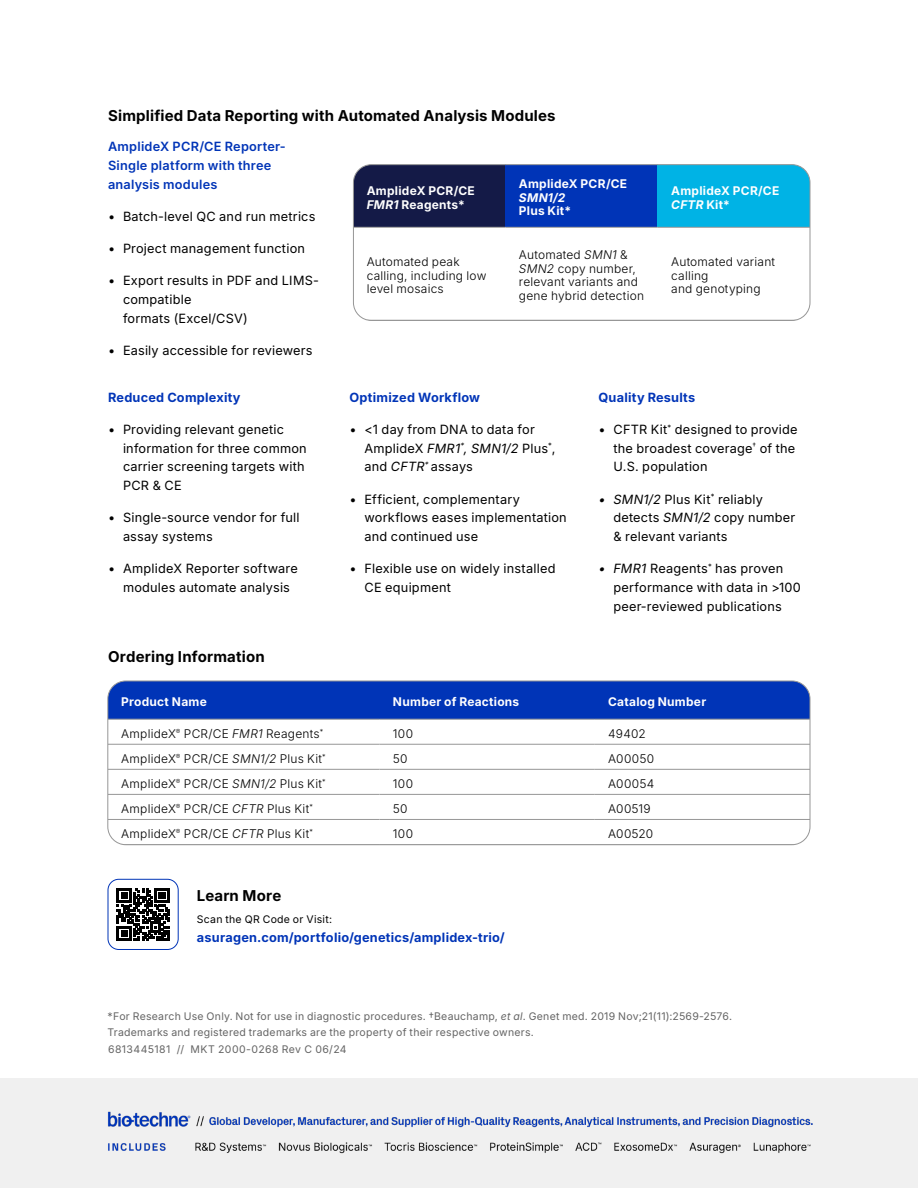
<style>
.page{position:relative;width:918px;height:1188px;background:#fff}
.page>*{position:absolute;margin:0;border:0;box-sizing:border-box;transform-origin:0 0}
.H3_Header{font:700 15px "Inter";letter-spacing:.01em;color:#000}
.Qr_Code_Header{font:700 15px "Inter";letter-spacing:.01em;color:#000}
.t1{font:12.75px/18.8px "Inter";letter-spacing:.015em;color:#000}
.Body_Copy{font:600 12.75px/18.8px "Inter";letter-spacing:.02em;color:#0034b7}
.Body_Copy-2{font:700 12.75px "Inter";letter-spacing:.02em;color:#0034b7}
.CTA_Body{font:700 12.75px "Inter";letter-spacing:.02em;color:#0034b7}
.t2{font:300 12px/13.5px "Inter";letter-spacing:.02em;color:#000}
.t3{font:700 12px/13.5px "Inter";letter-spacing:.02em;color:#fff}
.ID_number{font:10.5px "Inter";letter-spacing:.025em;color:#646464}
.CTA_Body-2{font:10.5px "Inter";letter-spacing:.025em;color:#000}
.s1{font-style:italic}
</style>
<div class="page">
<div style="left:353px;top:165px;width:153px;height:62px;background:#141a47"></div>
<div style="left:506px;top:165px;width:152px;height:62px;background:#0034b7"></div>
<div style="left:658px;top:165px;width:152px;height:62px;background:#00b3e5"></div>
<hr style="left:353px;top:227px;width:153px;height:1px;background:#969696">
<hr style="left:353px;top:320px;width:153px;height:1px;background:#969696">
<hr style="left:506px;top:227px;width:152px;height:1px;background:#969696">
<hr style="left:658px;top:227px;width:152px;height:1px;background:#969696">
<hr style="left:658px;top:320px;width:152px;height:1px;background:#969696">
<div style="left:353px;top:164px;width:457px;height:157px;border:1px solid #969696;border-radius:18px"></div>
<div style="left:108px;top:681px;width:702px;height:38px;background:#0034b7"></div>
<hr style="left:108px;top:719px;width:272px;height:1px;background:#969696">
<hr style="left:108px;top:744px;width:272px;height:1px;background:#969696">
<hr style="left:108px;top:769px;width:272px;height:1px;background:#969696">
<hr style="left:108px;top:794px;width:272px;height:1px;background:#969696">
<hr style="left:108px;top:819px;width:272px;height:1px;background:#969696">
<hr style="left:108px;top:844px;width:272px;height:1px;background:#969696">
<hr style="left:380px;top:719px;width:215px;height:1px;background:#969696">
<hr style="left:595px;top:719px;width:215px;height:1px;background:#969696">
<hr style="left:380px;top:744px;width:215px;height:1px;background:#969696">
<hr style="left:595px;top:744px;width:215px;height:1px;background:#969696">
<hr style="left:380px;top:769px;width:215px;height:1px;background:#969696">
<hr style="left:595px;top:769px;width:215px;height:1px;background:#969696">
<hr style="left:380px;top:794px;width:215px;height:1px;background:#969696">
<hr style="left:595px;top:794px;width:215px;height:1px;background:#969696">
<hr style="left:380px;top:819px;width:215px;height:1px;background:#969696">
<hr style="left:595px;top:819px;width:215px;height:1px;background:#969696">
<hr style="left:595px;top:844px;width:215px;height:1px;background:#969696">
<div style="left:108px;top:681px;width:702px;height:164px;border:1px solid #969696;border-radius:18px"></div>
<div style="left:108px;top:879px;width:71px;height:71px;border:1px solid #0034b7;border-radius:11px"></div>
<svg style="left:117px;top:888px;width:52px;height:53px"></svg>
<div style="left:0;top:1078px;width:918px;height:110px;background:#f0f0f0"></div>
<img style="left:108px;top:1111px;width:705px;height:43px">
<p class="H3_Header" style="left:108px;top:104px;width:449px">Simplified Data Reporting with Automated Analysis Modules</p>
<p class="Body_Copy" style="left:108px;top:137px;width:179px">AmplideX PCR/CE Reporter-<br>Single platform with three analysis modules</p>
<p class="t1" style="left:108px;top:207px;width:209px">• Batch-level QC and run metrics</p>
<p class="t1" style="left:108px;top:239px;width:199px">• Project management function</p>
<p class="t1" style="left:123px;top:271px;width:197px;text-indent:-15px">• Export results in PDF and LIMS&shy;compatible<br>formats (Excel/CSV)</p>
<p class="t1" style="left:108px;top:341px;width:206px">• Easily accessible for reviewers</p>
<p class="Body_Copy-2" style="left:108px;top:387px;width:134px">Reduced Complexity</p>
<p class="t1" style="left:123px;top:419px;width:185px;text-indent:-15px">• Providing relevant genetic information for three common carrier screening targets with<br>PCR &amp; CE</p>
<p class="t1" style="left:123px;top:508px;width:178px;text-indent:-15px">• Single-source vendor for full assay systems</p>
<p class="t1" style="left:108px;top:559px;width:191px;text-align:center">• AmplideX Reporter software modules automate analysis</p>
<p class="H3_Header" style="left:108px;top:645px;width:158px">Ordering Information</p>
<p class="t3" style="left:367px;top:184px;width:110px">AmplideX PCR/CE<br><span class="s1">FMR1</span> Reagents*</p>
<p class="t3" style="left:519px;top:177px;width:110px">AmplideX PCR/CE<br><span class="s1">SMN1/2<br></span>Plus Kit*</p>
<p class="t3" style="left:671px;top:184px;width:110px">AmplideX PCR/CE<br><span class="s1">CFTR</span> Kit*</p>
<p class="t2" style="left:367px;top:255px;width:121px">Automated peak calling, including low level mosaics</p>
<p class="t2" style="left:519px;top:248px;width:127px">Automated <span class="s1">SMN1</span> &amp;<br><span class="s1">SMN2</span> copy number, relevant variants and gene hybrid detection</p>
<p class="t2" style="left:671px;top:255px;width:105px">Automated variant calling<br>and genotyping</p>
<p class="Body_Copy-2" style="left:350px;top:387px;width:132px">Optimized Workflow</p>
<p class="t1" style="left:365px;top:419px;width:193px;text-indent:-15px">• &lt;1 day from DNA to data for<br>AmplideX <span class="s1">FMR1</span><sup>*</sup><span class="s1">, SMN1/2</span> Plus<sup>*</sup>, and <span class="s1">CFTR</span><sup>*</sup> assays</p>
<p class="t1" style="left:365px;top:489px;width:204px;text-indent:-15px">• Efficient, complementary workflows eases implementation and continued use</p>
<p class="t1" style="left:365px;top:559px;width:192px;text-indent:-15px">• Flexible use on widely installed<br>CE equipment</p>
<p class="Body_Copy-2" style="left:598px;top:387px;width:98px">Quality Results</p>
<p class="t1" style="left:614px;top:419px;width:186px;text-indent:-15px">• CFTR Kit<sup>*</sup> designed to provide the broadest coverage<sup>†</sup> of the<br>U.S. population</p>
<p class="t1" style="left:614px;top:489px;width:183px;text-indent:-15px"><span class="s1">• SMN1/2</span> Plus Kit<sup>*</sup> reliably detects <span class="s1">SMN1/2</span> copy number &amp; relevant variants</p>
<p class="t1" style="left:614px;top:559px;width:189px;text-indent:-15px"><span class="s1">• FMR1</span> Reagents<sup>*</sup> has proven performance with data in &gt;100 peer-reviewed publications</p>
<p class="t3" style="left:121px;top:694px;width:87px">Product Name</p>
<p class="t3" style="left:393px;top:694px;width:128px">Number of Reactions</p>
<p class="t3" style="left:608px;top:694px;width:99px">Catalog Number</p>
<p class="t2" style="left:121px;top:726px;width:204px">AmplideX<sup>®</sup> PCR/CE <span class="s1">FMR1</span> Reagents<sup>*</sup></p>
<p class="t2" style="left:393px;top:726px;width:22px">100</p>
<p class="t2" style="left:608px;top:726px;width:39px">49402</p>
<p class="t2" style="left:121px;top:751px;width:206px">AmplideX<sup>®</sup> PCR/CE <span class="s1">SMN1/2</span> Plus Kit<sup>*</sup></p>
<p class="t2" style="left:393px;top:751px;width:16px">50</p>
<p class="t2" style="left:608px;top:751px;width:47px">A00050</p>
<p class="t2" style="left:121px;top:776px;width:206px">AmplideX<sup>®</sup> PCR/CE <span class="s1">SMN1/2</span> Plus Kit<sup>*</sup></p>
<p class="t2" style="left:393px;top:776px;width:22px">100</p>
<p class="t2" style="left:608px;top:776px;width:48px">A00054</p>
<p class="t2" style="left:121px;top:801px;width:193px">AmplideX<sup>®</sup> PCR/CE <span class="s1">CFTR</span> Plus Kit<sup>*</sup></p>
<p class="t2" style="left:393px;top:801px;width:16px">50</p>
<p class="t2" style="left:608px;top:801px;width:44px">A00519</p>
<p class="t2" style="left:121px;top:826px;width:193px">AmplideX<sup>®</sup> PCR/CE <span class="s1">CFTR</span> Plus Kit<sup>*</sup></p>
<p class="t2" style="left:393px;top:826px;width:22px">100</p>
<p class="t2" style="left:608px;top:826px;width:47px">A00520</p>
<p class="Qr_Code_Header" style="left:197px;top:885px;width:86px">Learn More</p>
<p class="CTA_Body-2" style="left:197px;top:912px;width:137px">Scan the QR Code or Visit:</p>
<p class="CTA_Body" style="left:197px;top:928px;width:309px">asuragen.com/portfolio/genetics/amplidex-trio/</p>
<p class="ID_number" style="left:108px;top:1008px;width:626px">*For Research Use Only. Not for use in diagnostic procedures. †Beauchamp, <span class="s1">et al</span>. Genet med. 2019 Nov;21(11):2569-2576.</p>
<p class="ID_number" style="left:108px;top:1025px;width:428px">Trademarks and registered trademarks are the property of their respective owners.</p>
<p class="ID_number" style="left:108px;top:1041px;width:240px">6813445181 // MKT 2000-0268 Rev C 06/24</p>
</div>
